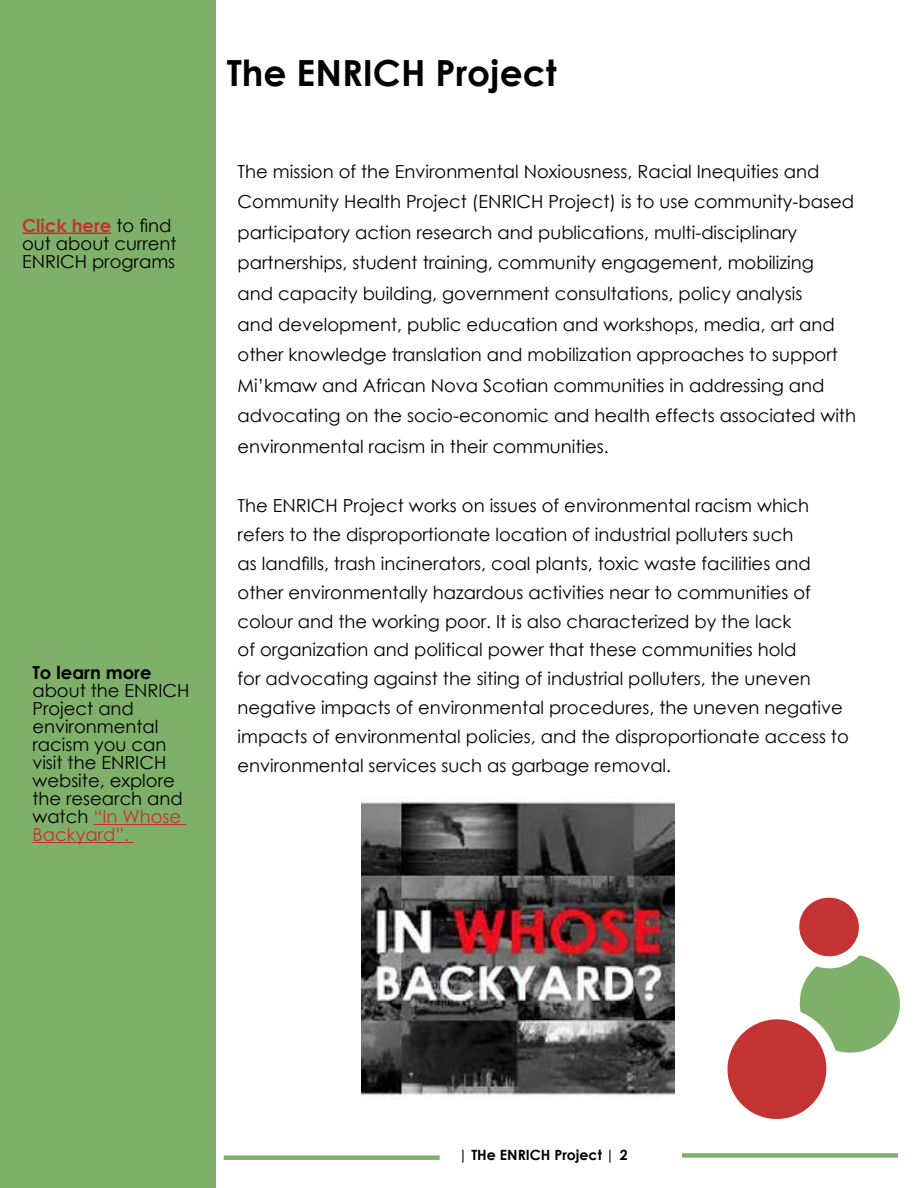
<style>
.page{position:relative;width:918px;height:1188px;background:#fff}
.page>*{position:absolute;margin:0;border:0;box-sizing:border-box;transform-origin:0 0}
.t1{font:700 36px "Century Gothic";color:#000}
.t2{font:18px/18px "Century Gothic";color:#000}
.t3{font:700 18px "Century Gothic";color:#000}
.t4{font:700 14.1px "Century Gothic";color:#000}
.s1{font-weight:700;color:#c43333}
.s2{color:#c43333}
</style>
<div class="page">
<svg style="left:727px;top:897px;width:173px;height:222px"></svg>
<div style="left:0;top:0;width:216px;height:1188px;background:#7fb069"></div>
<div style="left:682px;top:1153px;width:216px;height:5px;background:#7fb069"></div>
<div style="left:224px;top:1155px;width:216px;height:5px;background:#7fb069"></div>
<img style="left:361px;top:801px;width:314px;height:299px">
<hr style="left:93px;top:824px;width:93px;height:1px;background:#c43333">
<hr style="left:32px;top:842px;width:102px;height:1px;background:#c43333">
<hr style="left:22px;top:233px;width:89px;height:1px;background:#c43333">
<p class="t2" style="left:22px;top:216px;width:156px"><span class="s1">Click here</span> to find out about current<br>ENRICH programs</p>
<p class="t3" style="left:32px;top:659px;width:121px">To learn more</p>
<p class="t2" style="left:32px;top:681px;width:159px">about the ENRICH<br>Project and environmental racism you can visit the ENRICH website, explore the research and watch <span class="s2">“In Whose<br>Backyard”.</span></p>
<h1 class="t1" style="left:227px;top:46px;width:331px">The ENRICH Project</h1>
<p class="t2" style="left:238px;top:156px;width:620px;line-height:30.6px">The mission of the Environmental Noxiousness, Racial Inequities and Community Health Project (ENRICH Project) is to use community-based participatory action research and publications, multi-disciplinary partnerships, student training, community engagement, mobilizing<br>and capacity building, government consultations, policy analysis<br>and development, public education and workshops, media, art and other knowledge translation and mobilization approaches to support Mi’kmaw and African Nova Scotian communities in addressing and advocating on the socio-economic and health effects associated with environmental racism in their communities.</p>
<p class="t2" style="left:238px;top:491px;width:613px;line-height:28.8px">The ENRICH Project works on issues of environmental racism which refers to the disproportionate location of industrial polluters such<br>as landfills, trash incinerators, coal plants, toxic waste facilities and other environmentally hazardous activities near to communities of colour and the working poor. It is also characterized by the lack<br>of organization and political power that these communities hold<br>for advocating against the siting of industrial polluters, the uneven negative impacts of environmental procedures, the uneven negative impacts of environmental policies, and the disproportionate access to environmental services such as garbage removal.</p>
<p class="t4" style="left:459px;top:1144px;width:170px">| THe ENRICH Project | 2</p>
</div>
